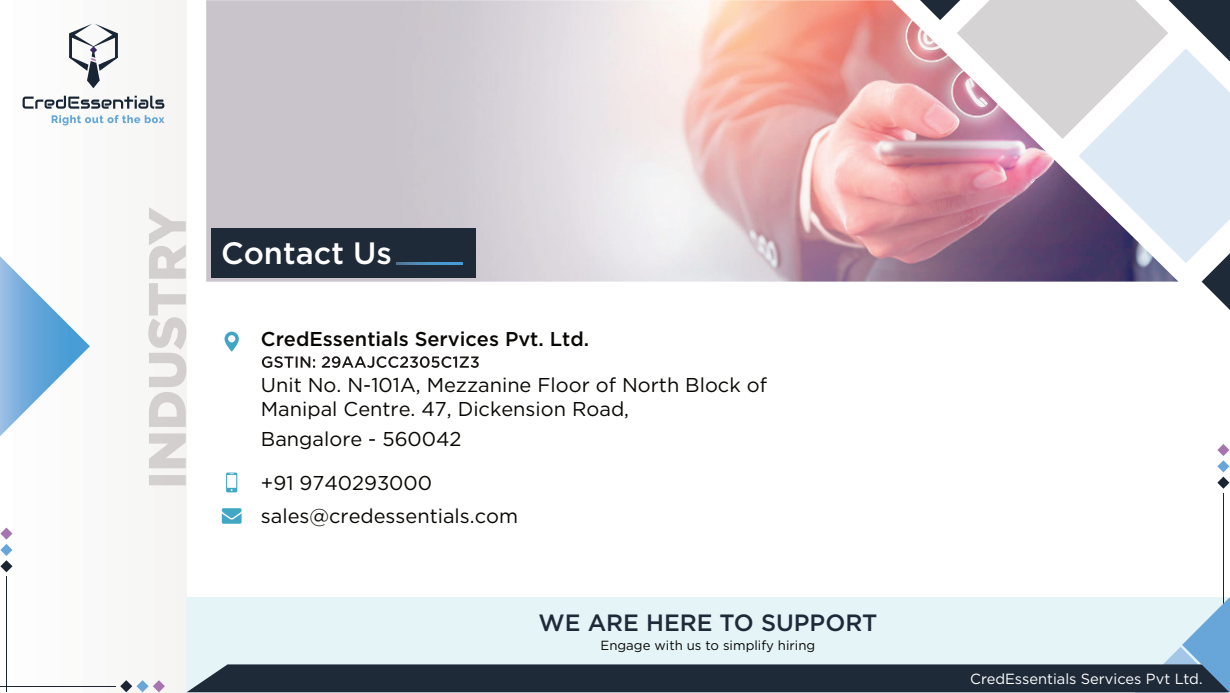
<style>
.page{position:relative;width:1230px;height:693px;background:#fff}
.page>*{position:absolute;margin:0;border:0;box-sizing:border-box;transform-origin:0 0}
.t1{font:500 30.8px "Gotham";color:#fff}
.t2{font:500 23.6px "Gotham";color:#1f2a39}
.t3{font:20px/24px "Gotham";color:#080704}
.t4{font:500 20px "Gotham";color:#080704}
.t5{font:14.8px "Gotham";color:#fff}
.t6{font:13.2px "Gotham";color:#080704}
</style>
<div class="page">
<div style="left:0;top:0;width:187px;height:691px;background:#faf9f9"></div>
<img style="left:206px;top:0;width:972px;height:281px">
<div style="left:211px;top:229px;width:264px;height:49px;background:#1f2a39"></div>
<img style="left:396px;top:263px;width:67px;height:1px">
<img style="left:0;top:256px;width:90px;height:180px">
<img style="left:1133px;top:691px;width:95px;height:1px">
<img style="left:1078px;top:68px;width:152px;height:195px">
<svg style="left:879px;top:0;width:78px;height:20px"></svg>
<svg style="left:1201px;top:221px;width:29px;height:89px"></svg>
<svg style="left:1168px;top:0;width:62px;height:68px"></svg>
<img style="left:957px;top:0;width:211px;height:139px">
<svg style="left:120px;top:680px;width:45px;height:11px"></svg>
<hr style="left:0;top:685px;width:116px;height:1px;background:#1a2534">
<svg style="left:0;top:527px;width:12px;height:45px"></svg>
<hr style="left:6px;top:576px;width:1px;height:115px;background:#1a2534">
<svg style="left:1217px;top:444px;width:12px;height:44px"></svg>
<hr style="left:1223px;top:492px;width:1px;height:116px;background:#1a2534">
<svg style="left:69px;top:24px;width:49px;height:64px"></svg>
<svg style="left:23px;top:96px;width:141px;height:13px"></svg>
<svg style="left:52px;top:115px;width:112px;height:10px"></svg>
<svg style="left:187px;top:597px;width:1043px;height:94px;background:#abbac2"></svg>
<img style="left:148px;top:207px;width:38px;height:278px">
<svg style="left:224px;top:331px;width:15px;height:20px"></svg>
<img style="left:262px;top:356px;width:177px;height:11px">
<svg style="left:226px;top:472px;width:11px;height:20px"></svg>
<svg style="left:222px;top:508px;width:20px;height:15px"></svg>
<h1 class="t1" style="left:221px;top:236px;width:172px">Contact Us</h1>
<p class="t4" style="left:261px;top:327px;width:330px">CredEssentials Services Pvt. Ltd.</p>
<p class="t3" style="left:261px;top:373px;width:507px">Unit No. N-101A, Mezzanine Floor of North Block of<br>Manipal Centre. 47, Dickension Road,</p>
<p class="t3" style="left:261px;top:418px;width:202px;line-height:44px">Bangalore - 560042 +91 9740293000</p>
<p class="t3" style="left:261px;top:505px;width:259px">sales@credessentials.com</p>
<p class="t2" style="left:538px;top:609px;width:340px">WE ARE HERE TO SUPPORT</p>
<p class="t6" style="left:600px;top:639px;width:216px">Engage with us to simplify hiring</p>
<p class="t5" style="left:970px;top:671px;width:234px">CredEssentials Services Pvt Ltd.</p>
</div>
